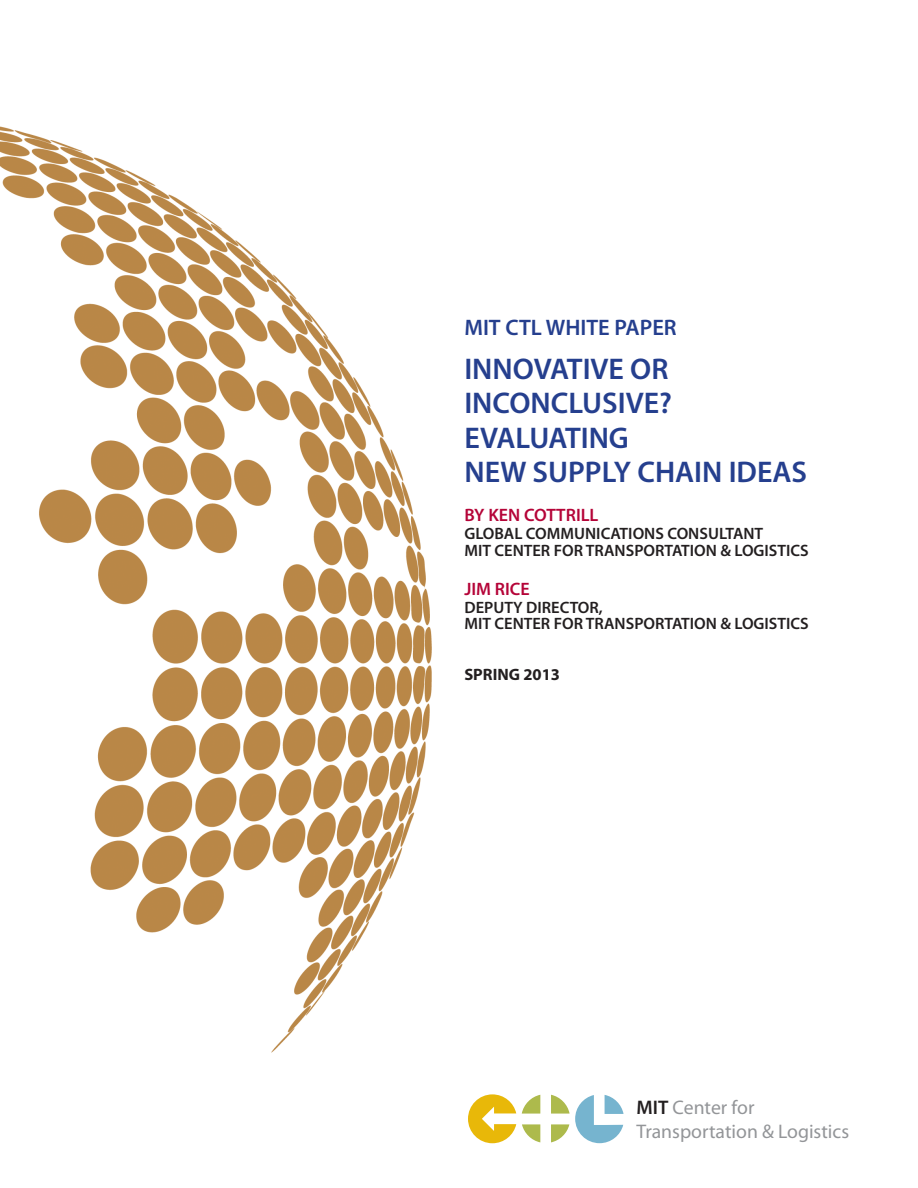
<style>
.page{position:relative;width:918px;height:1188px;background:#fff}
.page>*{position:absolute;margin:0;border:0;box-sizing:border-box;transform-origin:0 0}
.t1{font:600 30px/34.5px "Myriad Pro";color:#253f8e}
.t2{font:600 22.5px "Myriad Pro";color:#253f8e}
.t3{font:19.65px/23.7px "Myriad Pro";color:#939598}
.t4{font:600 18px "Myriad Pro";color:#b50438}
.t5{font:600 16.5px/16.5px "Myriad Pro";color:#231f20}
.t6{font:700 16.5px "Myriad Pro";color:#231f20}
.s1{font-weight:600;color:#231f20}
</style>
<div class="page">
<img style="left:0;top:126px;width:432px;height:927px">
<svg style="left:468px;top:1094px;width:48px;height:49px"></svg>
<svg style="left:522px;top:1095px;width:102px;height:48px"></svg>
<h2 class="t2" style="left:464px;top:314px;width:214px">MIT CTL WHITE PAPER</h2>
<h1 class="t1" style="left:464px;top:351px;width:344px">INNOVATIVE OR<br>INCONCLUSIVE?<br>EVALUATING<br>NEW SUPPLY CHAIN IDEAS</h1>
<p class="t4" style="left:464px;top:504px;width:136px">BY KEN COTTRILL</p>
<p class="t5" style="left:464px;top:525px;width:346px">GLOBAL COMMUNICATIONS CONSULTANT<br>MIT CENTER FOR TRANSPORTATION &amp; LOGISTICS</p>
<p class="t4" style="left:464px;top:577px;width:67px">JIM RICE</p>
<p class="t5" style="left:464px;top:599px;width:346px">DEPUTY DIRECTOR,<br>MIT CENTER FOR TRANSPORTATION &amp; LOGISTICS</p>
<p class="t6" style="left:464px;top:664px;width:97px">SPRING 2013</p>
<p class="t3" style="left:637px;top:1095px;width:214px"><span class="s1">MIT</span> Center for<br>Transportation &amp; Logistics</p>
</div>
